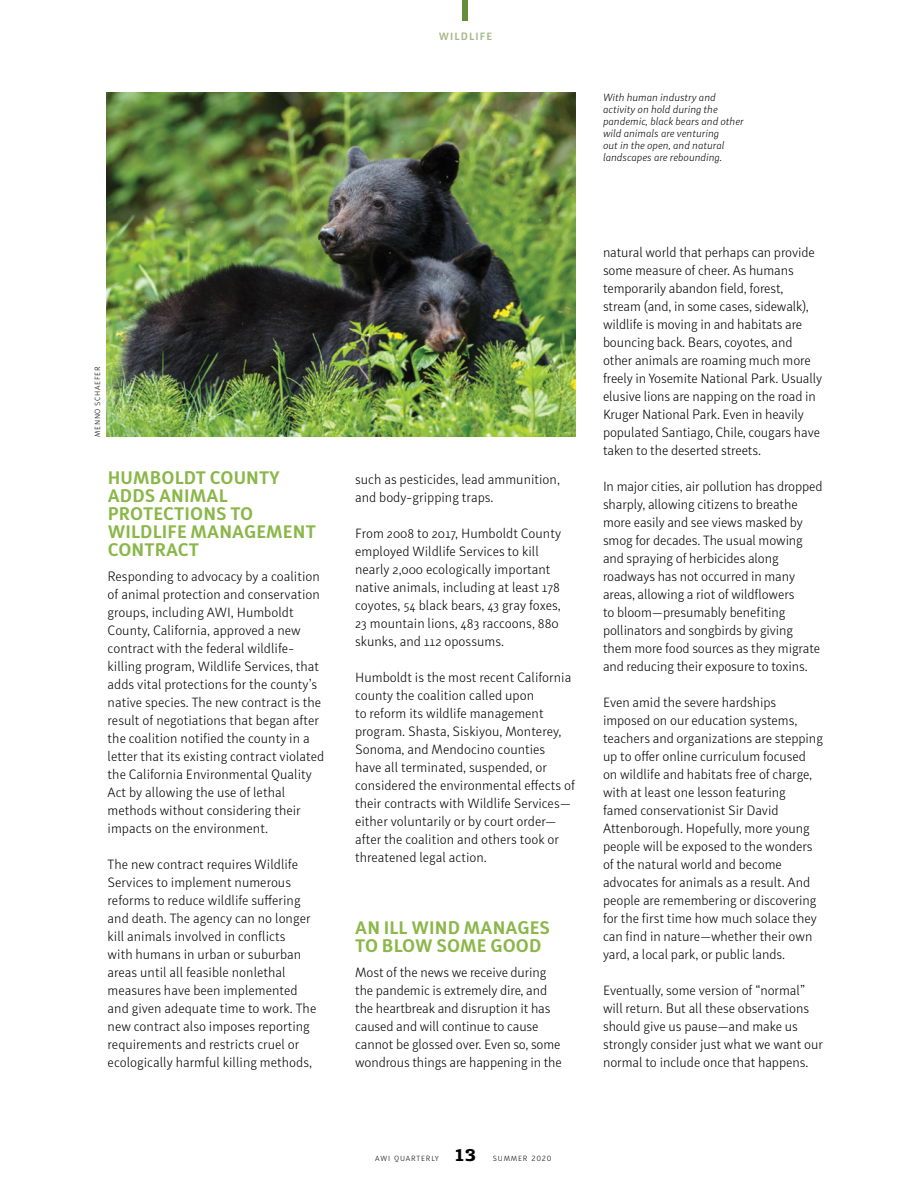
<style>
.page{position:relative;width:918px;height:1188px;background:#fff}
.page>*{position:absolute;margin:0;border:0;box-sizing:border-box;transform-origin:0 0}
.t1{font:700 18px/18px "Submariner";letter-spacing:.01em;color:#8ab748}
.t2{font:300 13.5px/18px "Submariner";letter-spacing:-.005em;color:#000}
.t3{font:italic 300 10.5px/12px "Submariner";color:#000}
.t4{font:700 10.5px "Submariner";letter-spacing:.11em;color:#aab98c}
.t5{font:300 7.5px "Submariner";letter-spacing:.1em;color:#000}
.s1{font-family:"Cabrito Ext Ex B";font-weight:400;font-size:16.5px}
</style>
<div class="page">
<div style="left:463px;top:0;width:5px;height:20px;background:#658d3c"></div>
<img style="left:107px;top:93px;width:469px;height:344px">
<p class="t4" style="left:439px;top:30px;width:55px">WILDLIFE</p>
<p class="t3" style="left:603px;top:91px;width:142px">With human industry and activity on hold during the pandemic, black bears and other wild animals are venturing<br>out in the open, and natural landscapes are rebounding.</p>
<p class="t5" style="left:93px;top:437px;width:72px;rotate:-90deg">MENNO SCHAEFER</p>
<p class="t1" style="left:108px;top:468px;width:210px">HUMBOLDT COUNTY<br>ADDS ANIMAL<br>PROTECTIONS TO<br>WILDLIFE MANAGEMENT<br>CONTRACT</p>
<p class="t2" style="left:108px;top:566px;width:218px">Responding to advocacy by a coalition of animal protection and conservation groups, including AWI, Humboldt County, California, approved a new contract with the federal wildlife&shy;killing program, Wildlife Services, that adds vital protections for the county’s native species. The new contract is the result of negotiations that began after the coalition notified the county in a letter that its existing contract violated the California Environmental Quality Act by allowing the use of lethal methods without considering their impacts on the environment.</p>
<p class="t2" style="left:108px;top:854px;width:210px">The new contract requires Wildlife Services to implement numerous reforms to reduce wildlife suffering and death. The agency can no longer kill animals involved in conflicts<br>with humans in urban or suburban areas until all feasible nonlethal measures have been implemented and given adequate time to work. The new contract also imposes reporting requirements and restricts cruel or ecologically harmful killing methods,</p>
<p class="t2" style="left:355px;top:470px;width:206px">such as pesticides, lead ammunition, and body-gripping traps.</p>
<p class="t2" style="left:355px;top:524px;width:207px">From 2008 to 2017, Humboldt County employed Wildlife Services to kill nearly 2,000 ecologically important native animals, including at least 178 coyotes, 54 black bears, 43 gray foxes, 23 mountain lions, 483 raccoons, 880 skunks, and 112 opossums.</p>
<p class="t2" style="left:355px;top:668px;width:221px">Humboldt is the most recent California county the coalition called upon<br>to reform its wildlife management program. Shasta, Siskiyou, Monterey, Sonoma, and Mendocino counties have all terminated, suspended, or considered the environmental effects of their contracts with Wildlife Services— either voluntarily or by court order— after the coalition and others took or threatened legal action.</p>
<p class="t1" style="left:355px;top:918px;width:196px">AN ILL WIND MANAGES<br>TO BLOW SOME GOOD</p>
<p class="t2" style="left:355px;top:962px;width:208px">Most of the news we receive during the pandemic is extremely dire, and the heartbreak and disruption it has caused and will continue to cause cannot be glossed over. Even so, some wondrous things are happening in the</p>
<p class="t2" style="left:603px;top:242px;width:221px">natural world that perhaps can provide some measure of cheer. As humans temporarily abandon field, forest, stream (and, in some cases, sidewalk), wildlife is moving in and habitats are bouncing back. Bears, coyotes, and other animals are roaming much more freely in Yosemite National Park. Usually elusive lions are napping on the road in Kruger National Park. Even in heavily populated Santiago, Chile, cougars have taken to the deserted streets.</p>
<p class="t2" style="left:603px;top:476px;width:221px">In major cities, air pollution has dropped sharply, allowing citizens to breathe more easily and see views masked by smog for decades. The usual mowing and spraying of herbicides along roadways has not occurred in many areas, allowing a riot of wildflowers<br>to bloom—presumably benefiting pollinators and songbirds by giving them more food sources as they migrate and reducing their exposure to toxins.</p>
<p class="t2" style="left:603px;top:692px;width:221px">Even amid the severe hardships imposed on our education systems, teachers and organizations are stepping up to offer online curriculum focused on wildlife and habitats free of charge, with at least one lesson featuring famed conservationist Sir David Attenborough. Hopefully, more young people will be exposed to the wonders of the natural world and become advocates for animals as a result. And people are remembering or discovering for the first time how much solace they can find in nature—whether their own yard, a local park, or public lands.</p>
<p class="t2" style="left:603px;top:980px;width:222px">Eventually, some version of “normal” will return. But all these observations should give us pause—and make us strongly consider just what we want our normal to include once that happens.</p>
<p class="t5" style="left:375px;top:1153px;width:178px">AWI QUARTERLY <span class="s1">13</span> SUMMER 2020</p>
</div>
